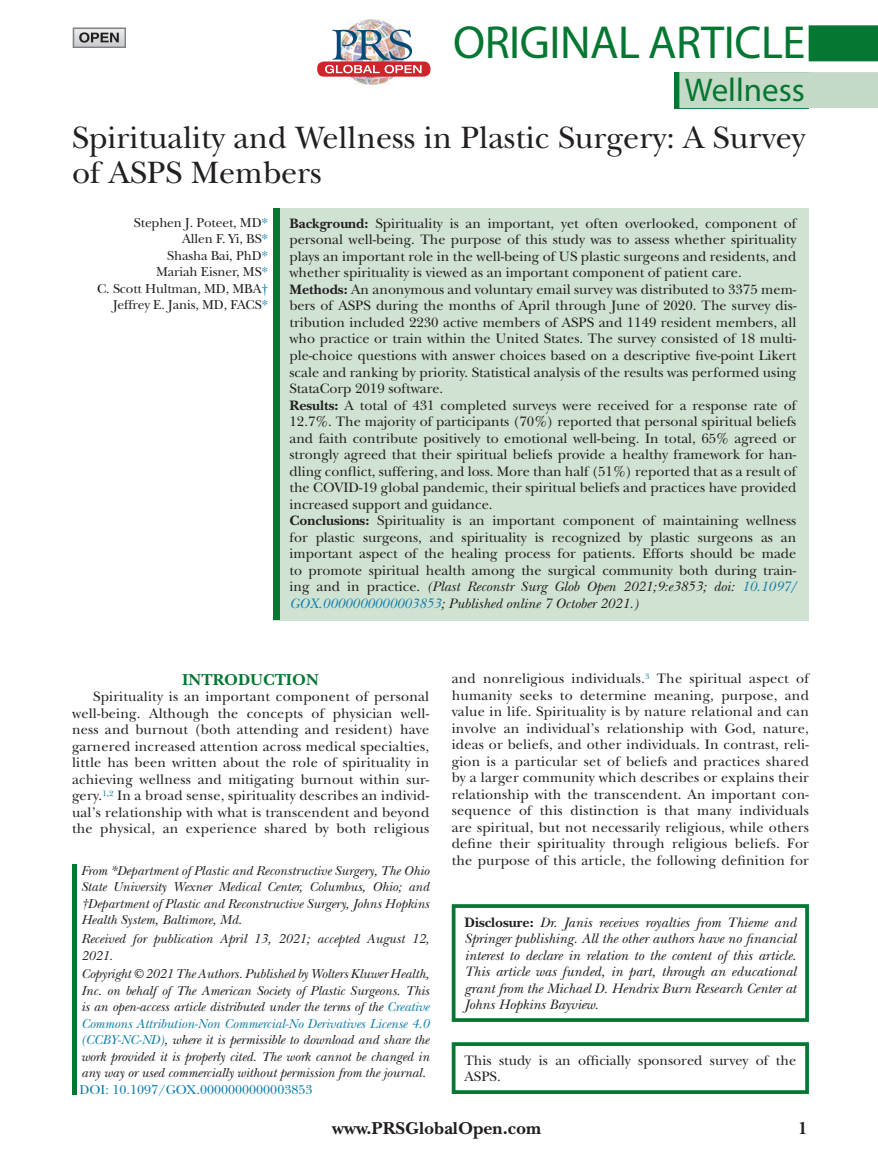
<style>
.page{position:relative;width:878px;height:1175px;background:#fff}
.page>*{position:absolute;margin:0;border:0;box-sizing:border-box;transform-origin:0 0}
.t1{font:46.5px "Myriad Pro";letter-spacing:-.01em;color:#057732}
.t2{font:33px "Myriad Pro";color:#057732}
.t3{font:32.25px/34.5px "New Baskerville Std";color:#231f20}
.t4{font:700 18px "New Baskerville Std";color:#231f20}
.t5{font:700 16.5px "New Baskerville Std";color:#057732}
.t6{font:14.25px/16.5px "New Baskerville Std";color:#231f20;text-align:justify}
.t7{font:italic 14.25px/16.5px "New Baskerville Std";color:#231f20;text-align:justify}
.t8{font:italic 13.5px/16.5px "New Baskerville Std";color:#231f20;text-align:justify}
.t9{font:13.5px/16.5px "New Baskerville Std";letter-spacing:-.01em;color:#231f20;text-align:right}
.t10{font:13.5px "New Baskerville Std";color:#0f7eac}
.s1{color:#0f7eac}
.s2{font-weight:700}
.s3{font-style:italic}
.s4{font-style:italic;color:#0f7eac}
.s5{font-weight:700;font-style:normal}
</style>
<div class="page">
<div style="left:73px;top:28px;width:52px;height:20px;border:2px solid #808285"></div>
<svg style="left:79px;top:32px;width:40px;height:11px"></svg>
<div style="left:452px;top:904px;width:356px;height:118px;border:4px solid #057732"></div>
<div style="left:452px;top:1042px;width:356px;height:52px;border:4px solid #057732"></div>
<div style="left:674px;top:72px;width:134px;height:36px;background:#057732"></div>
<div style="left:679px;top:72px;width:199px;height:36px;background:#c4dac6"></div>
<hr style="left:72px;top:864px;width:4px;height:66px;background:#057732">
<hr style="left:72px;top:930px;width:4px;height:35px;background:#057732">
<hr style="left:72px;top:965px;width:4px;height:118px;background:#057732">
<hr style="left:72px;top:1081px;width:4px;height:13px;background:#057732">
<div style="left:274px;top:126px;width:534px;height:494px;background:#d0e2d2"></div>
<div style="left:274px;top:205px;width:6px;height:77px;background:#057732"></div>
<div style="left:274px;top:271px;width:6px;height:126px;background:#057732"></div>
<div style="left:274px;top:387px;width:6px;height:126px;background:#057732"></div>
<div style="left:274px;top:502px;width:6px;height:118px;background:#057732"></div>
<div style="left:72px;top:126px;width:736px;height:82px;background:#fff"></div>
<div style="left:808px;top:25px;width:70px;height:36px;background:#057732"></div>
<img style="left:348px;top:20px;width:48px;height:64px">
<svg style="left:317px;top:61px;width:113px;height:16px"></svg>
<img style="left:325px;top:29px;width:96px;height:44px">
<h1 class="t1" style="left:453px;top:14px;width:354px">ORIGINAL ARTICLE</h1>
<h2 class="t2" style="left:685px;top:69px;width:121px">WELLNESS</h2>
<h3 class="t3" style="left:72px;top:121px;width:734px">Spirituality and Wellness in Plastic Surgery: A Survey of ASPS Members</h3>
<p class="t9" style="left:97px;top:214px;width:173px">Stephen J. Poteet, MD<span class="s1">*<br></span>Allen F. Yi, BS<span class="s1">*<br></span>Shasha Bai, PhD<span class="s1">*<br></span>Mariah Eisner, MS<span class="s1">*<br></span>C. Scott Hultman, MD, MBA<span class="s1">†<br></span>Jeffrey E. Janis, MD, FACS<span class="s1">*</span></p>
<p class="t6" style="left:289px;top:215px;width:508px;text-align:left"><span class="s2">Background:</span> Spirituality is an important, yet often overlooked, component of personal well-being. The purpose of this study was to assess whether spirituality plays an important role in the well-being of US plastic surgeons and residents, and whether spirituality is viewed as an important component of patient care.<br><span class="s2">Methods:</span> An anonymous and voluntary email survey was distributed to 3375 mem&shy;bers of ASPS during the months of April through June of 2020. The survey dis&shy;tribution included 2230 active members of ASPS and 1149 resident members, all who practice or train within the United States. The survey consisted of 18 multi&shy;ple-choice questions with answer choices based on a descriptive five-point Likert scale and ranking by priority. Statistical analysis of the results was performed using StataCorp 2019 software.<br><span class="s2">Results:</span> A total of 431 completed surveys were received for a response rate of 12.7%. The majority of participants (70%) reported that personal spiritual beliefs and faith contribute positively to emotional well-being. In total, 65% agreed or strongly agreed that their spiritual beliefs provide a healthy framework for han&shy;dling conflict, suffering, and loss. More than half (51%) reported that as a result of the COVID-19 global pandemic, their spiritual beliefs and practices have provided increased support and guidance.<br><span class="s2">Conclusions:</span> Spirituality is an important component of maintaining wellness for plastic surgeons, and spirituality is recognized by plastic surgeons as an important aspect of the healing process for patients. Efforts should be made to promote spiritual health among the surgical community both during train&shy;ing and in practice. <span class="s3">(Plast Reconstr Surg Glob Open 2021;9:e3853; doi:</span> <span class="s4">10.1097/ GOX.0000000000003853</span><span class="s3">; Published online 7 October 2021.)</span></p>
<p class="t5" style="left:182px;top:670px;width:138px">INTRODUCTION</p>
<p class="t6" style="left:72px;top:688px;width:359px;text-indent:21px">Spirituality is an important component of personal well-being. Although the concepts of physician well&shy;ness and burnout (both attending and resident) have garnered increased attention across medical specialties, little has been written about the role of spirituality in achieving wellness and mitigating burnout within sur&shy;gery.<sup>1</sup><sup>,</sup><sup>2</sup> In a broad sense, spirituality describes an individ&shy;ual’s relationship with what is transcendent and beyond the physical, an experience shared by both religious</p>
<p class="t8" style="left:81px;top:862px;width:350px">From *Department of Plastic and Reconstructive Surgery, The Ohio State University Wexner Medical Center, Columbus, Ohio; and †Department of Plastic and Reconstructive Surgery, Johns Hopkins Health System, Baltimore, Md.</p>
<p class="t8" style="left:81px;top:930px;width:350px">Received for publication April 13, 2021; accepted August 12,<br>2021.</p>
<p class="t8" style="left:81px;top:965px;width:350px">Copyright © 2021 The Authors. Published by Wolters Kluwer Health, Inc. on behalf of The American Society of Plastic Surgeons. This is an open-access article distributed under the terms of the <span class="s1">Creative Commons Attribution-Non Commercial-No Derivatives License 4.0 (CCBY-NC-ND)</span>, where it is permissible to download and share the work provided it is properly cited. The work cannot be changed in any way or used commercially without permission from the journal.</p>
<p class="t10" style="left:80px;top:1081px;width:234px">DOI: 10.1097/GOX.0000000000003853</p>
<p class="t6" style="left:451px;top:670px;width:359px">and nonreligious individuals.<sup>3</sup> The spiritual aspect of humanity seeks to determine meaning, purpose, and value in life. Spirituality is by nature relational and can involve an individual’s relationship with God, nature, ideas or beliefs, and other individuals. In contrast, reli&shy;gion is a particular set of beliefs and practices shared by a larger community which describes or explains their relationship with the transcendent. An important con&shy;sequence of this distinction is that many individuals are spiritual, but not necessarily religious, while others define their spirituality through religious beliefs. For the purpose of this article, the following definition for</p>
<p class="t7" style="left:464px;top:914px;width:333px"><span class="s5">Disclosure:</span> Dr. Janis receives royalties from Thieme and Springer publishing. All the other authors have no financial interest to declare in relation to the content of this article.<br>This article was funded, in part, through an educational grant from the Michael D. Hendrix Burn Research Center at Johns Hopkins Bayview.</p>
<p class="t6" style="left:464px;top:1051px;width:333px">This study is an officially sponsored survey of the<br>ASPS.</p>
<p class="t4" style="left:332px;top:1118px;width:210px">www.PRSGlobalOpen.com</p>
<p class="t4" style="left:798px;top:1118px;width:11px">1</p>
</div>
